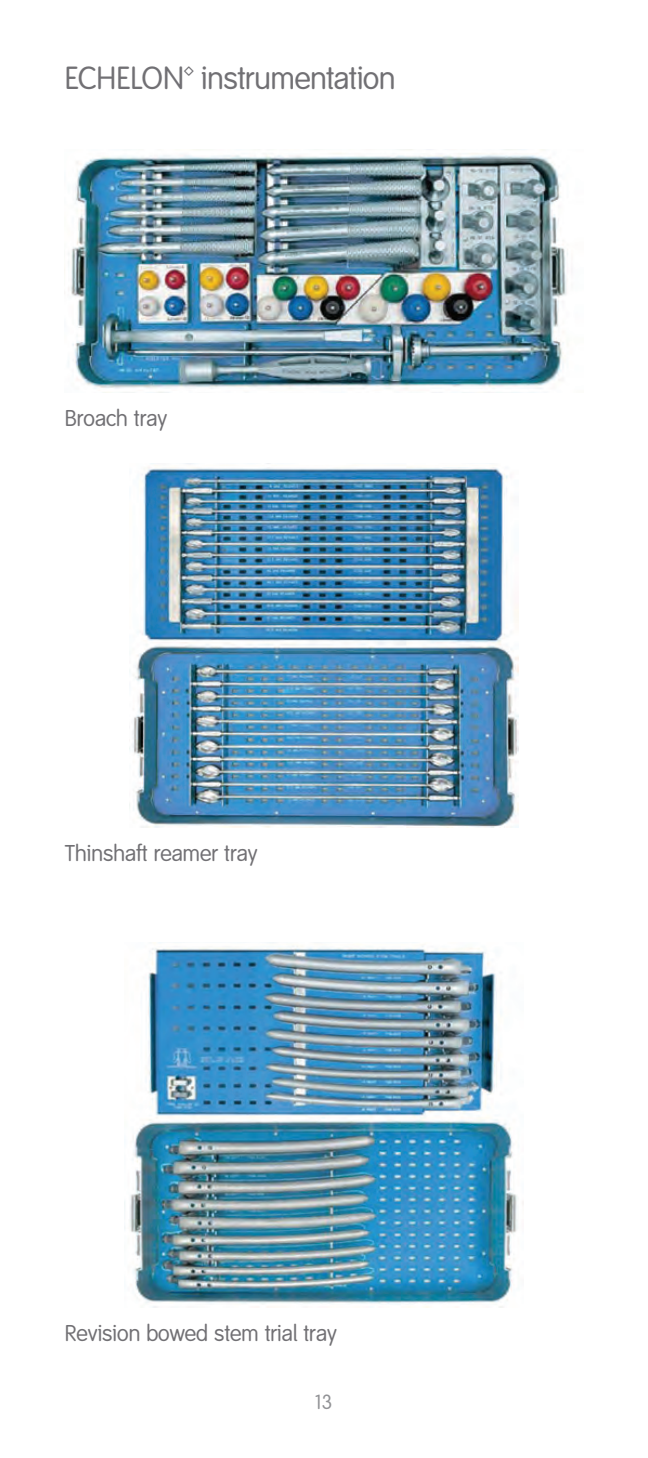
<style>
.page{position:relative;width:648px;height:1458px;background:#fff}
.page>*{position:absolute;margin:0;border:0;box-sizing:border-box;transform-origin:0 0}
.t1{font:31.5px "Smith&Nephew";letter-spacing:-.01em;color:#717074}
.t2{font:22.5px "Smith&Nephew";color:#717074}
.t3{font:20.25px "Smith&Nephew";color:#919295}
</style>
<div class="page">
<img style="left:132px;top:463px;width:386px;height:365px">
<img style="left:124px;top:943px;width:400px;height:364px">
<img style="left:68px;top:153px;width:500px;height:240px">
<h1 class="t1" style="left:65px;top:60px;width:332px">ECHELON™ instrumentation</h1>
<p class="t2" style="left:65px;top:405px;width:104px">Broach tray</p>
<p class="t2" style="left:65px;top:840px;width:194px">Thinshaft reamer tray</p>
<p class="t2" style="left:65px;top:1320px;width:274px">Revision bowed stem trial tray</p>
<p class="t3" style="left:315px;top:1390px;width:19px">13</p>
</div>
